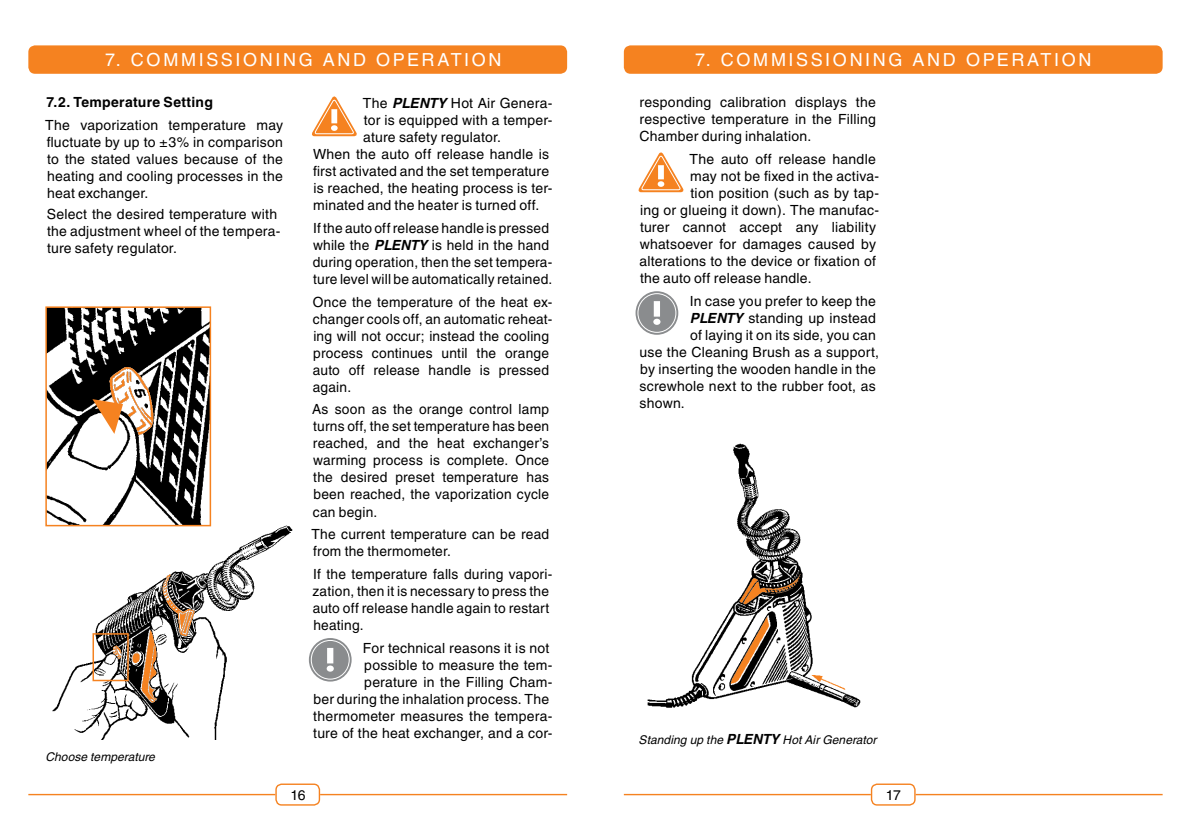
<style>
.page{position:relative;width:1191px;height:840px;background:#fff}
.page>*{position:absolute;margin:0;border:0;box-sizing:border-box;transform-origin:0 0}
.t1{font:18px "Helvetica";letter-spacing:.145em;color:#fff}
.t2{font:14px/17px "Helvetica";letter-spacing:.015em;color:#000}
.t3{font:700 14px "Helvetica";letter-spacing:.02em;color:#000}
.t4{font:italic 12px "Helvetica";letter-spacing:.005em;color:#000}
.s1{font-weight:700;font-style:italic}
.s2{font-weight:700;font-size:14px}
</style>
<div class="page">
<div style="left:275px;top:783px;width:45px;height:22px;border:1px solid #f58220;border-radius:6px"></div>
<hr style="left:28px;top:793px;width:247px;height:1px;background:#f58220">
<hr style="left:320px;top:793px;width:247px;height:1px;background:#f58220">
<div style="left:871px;top:783px;width:44px;height:22px;border:1px solid #f58220;border-radius:6px"></div>
<hr style="left:624px;top:793px;width:247px;height:1px;background:#f58220">
<hr style="left:915px;top:793px;width:247px;height:1px;background:#f58220">
<div style="left:624px;top:45px;width:538px;height:29px;background:#f58220;border-radius:7px"></div>
<div style="left:28px;top:45px;width:539px;height:29px;background:#f58220;border-radius:7px"></div>
<img style="left:647px;top:443px;width:214px;height:265px">
<svg style="left:312px;top:96px;width:45px;height:41px"></svg>
<svg style="left:309px;top:637px;width:42px;height:44px"></svg>
<svg style="left:327px;top:647px;width:7px;height:24px"></svg>
<div style="left:311px;top:639px;width:39px;height:40px;border:1px solid #fff;border-radius:50%"></div>
<svg style="left:638px;top:152px;width:45px;height:41px"></svg>
<svg style="left:635px;top:291px;width:43px;height:43px"></svg>
<svg style="left:653px;top:301px;width:7px;height:24px"></svg>
<div style="left:637px;top:293px;width:39px;height:39px;border:1px solid #fff;border-radius:50%"></div>
<img style="left:46px;top:518px;width:247px;height:221px">
<div style="left:92px;top:632px;width:37px;height:48px;border:2px solid #f58220"></div>
<img style="left:48px;top:309px;width:160px;height:214px">
<div style="left:45px;top:306px;width:166px;height:220px;border:2px solid #f58220"></div>
<svg style="left:92px;top:399px;width:31px;height:34px"></svg>
<p class="t1" style="left:105px;top:50px;width:398px">7. COMMISSIONING AND OPERATION</p>
<p class="t3" style="left:47px;top:94px;width:168px">7.2. Temperature Setting</p>
<p class="t2" style="left:45px;top:116px;width:239px;text-align:justify">The vaporization temperature may fluctuate by up to ±3% in comparison to the stated values because of the heating and cooling processes in the heat exchanger.</p>
<p class="t2" style="left:47px;top:205px;width:235px">Select the desired temperature with the adjustment wheel of the tempera&shy;ture safety regulator.</p>
<p class="t4" style="left:45px;top:749px;width:111px">Choose temperature</p>
<p class="t2" style="left:363px;top:95px;width:191px">The <span class="s1">PLENTY</span> Hot Air Genera-</p>
<p class="t2" style="left:364px;top:112px;width:190px">tor is equipped with a temper-</p>
<p class="t2" style="left:363px;top:129px;width:139px">ature safety regulator.</p>
<p class="t2" style="left:313px;top:146px;width:238px">When the auto off release handle is</p>
<p class="t2" style="left:313px;top:163px;width:238px">first activated and the set temperature</p>
<p class="t2" style="left:313px;top:180px;width:241px">is reached, the heating process is ter-</p>
<p class="t2" style="left:313px;top:196px;width:228px">minated and the heater is turned off.</p>
<p class="t2" style="left:313px;top:219px;width:241px">If the auto off release handle is pressed while the <span class="s1">PLENTY</span> is held in the hand during operation, then the set tempera&shy;ture level will be automatically retained.</p>
<p class="t2" style="left:313px;top:293px;width:241px">Once the temperature of the heat ex&shy;changer cools off, an automatic reheat&shy;ing will not occur; instead the cooling process continues until the orange auto off release handle is pressed again.</p>
<p class="t2" style="left:312px;top:401px;width:238px;text-align:justify">As soon as the orange control lamp turns off, the set temperature has been reached, and the heat exchanger’s warming process is complete. Once the desired preset temperature has been reached, the vaporization cycle can begin.</p>
<p class="t2" style="left:311px;top:525px;width:239px">The current temperature can be read from the thermometer.</p>
<p class="t2" style="left:312px;top:565px;width:241px">If the temperature falls during vapori&shy;zation, then it is necessary to press the auto off release handle again to restart heating.</p>
<p class="t2" style="left:313px;top:639px;width:241px;text-align:right">For technical reasons it is not possible to measure the tem&shy;perature in the Filling Cham-<br>ber during the inhalation process. The thermometer measures the tempera&shy;ture of the heat exchanger, and a cor-</p>
<p class="t1" style="left:695px;top:50px;width:398px">7. COMMISSIONING AND OPERATION</p>
<p class="t2" style="left:639px;top:94px;width:238px;text-align:justify">responding calibration displays the respective temperature in the Filling Chamber during inhalation.</p>
<p class="t2" style="left:689px;top:150px;width:188px">The auto off release handle</p>
<p class="t2" style="left:690px;top:167px;width:190px">may not be fixed in the activa-</p>
<p class="t2" style="left:690px;top:184px;width:190px">tion position (such as by tap-</p>
<p class="t2" style="left:640px;top:201px;width:241px">ing or glueing it down). The manufac-</p>
<p class="t2" style="left:640px;top:218px;width:237px">turer cannot accept any liability</p>
<p class="t2" style="left:639px;top:235px;width:238px">whatsoever for damages caused by</p>
<p class="t2" style="left:639px;top:252px;width:238px">alterations to the device or fixation of</p>
<p class="t2" style="left:640px;top:269px;width:173px">the auto off release handle.</p>
<p class="t2" style="left:689px;top:292px;width:188px">In case you prefer to keep the</p>
<p class="t2" style="left:690px;top:309px;width:187px"><span class="s1">PLENTY</span> standing up instead</p>
<p class="t2" style="left:690px;top:326px;width:187px">of laying it on its side, you can</p>
<p class="t2" style="left:639px;top:343px;width:241px">use the Cleaning Brush as a support,</p>
<p class="t2" style="left:640px;top:360px;width:237px">by inserting the wooden handle in the</p>
<p class="t2" style="left:639px;top:377px;width:238px">screwhole next to the rubber foot, as</p>
<p class="t2" style="left:639px;top:394px;width:47px">shown.</p>
<p class="t4" style="left:638px;top:732px;width:239px">Standing up the <span class="s2">PLENTY</span> Hot Air Generator</p>
<p class="t2" style="left:290px;top:786px;width:17px">16</p>
<p class="t2" style="left:886px;top:786px;width:16px">17</p>
</div>
